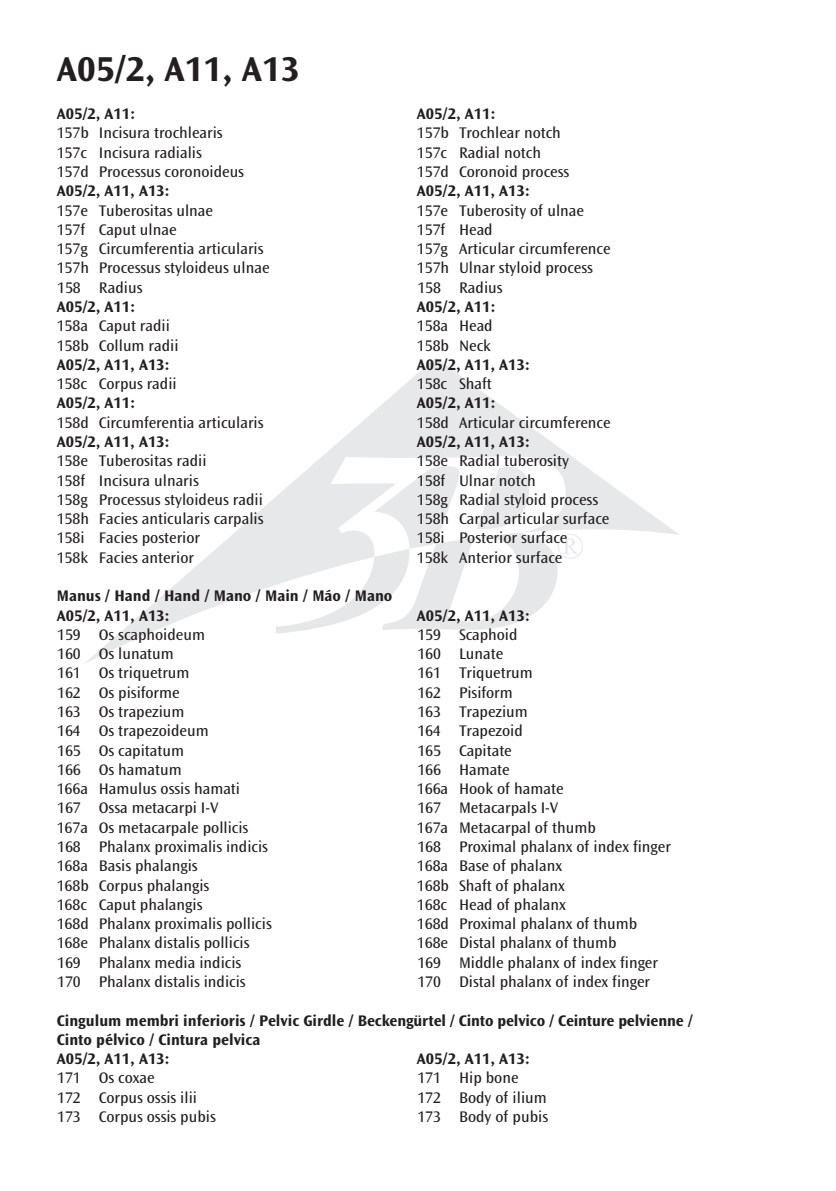
<style>
.page{position:relative;width:836px;height:1191px;background:#fff}
.page>*{position:absolute;margin:0;border:0;box-sizing:border-box;transform-origin:0 0}
.t1{font:36.2px "Perpetua";color:#e6e7e9}
.t2{font:700 36px "Ocean Sans";color:#231f20}
.t3{font:16px/19.2px "Ocean Sans";color:#231f20}
.t4{font:700 16px/19.2px "Ocean Sans";color:#231f20}
</style>
<div class="page">
<svg style="left:84px;top:358px;width:595px;height:306px"></svg>
<svg style="left:276px;top:456px;width:289px;height:177px"></svg>
<h2 class="t2" style="left:57px;top:49px;width:244px">A05/2, A11, A13</h2>
<p class="t4" style="left:57px;top:104px;width:80px">A05/2, A11:</p>
<p class="t3" style="left:57px;top:124px;width:189px">157b Incisura trochlearis<br>157c Incisura radialis<br>157d Processus coronoideus</p>
<p class="t4" style="left:57px;top:181px;width:114px">A05/2, A11, A13:</p>
<p class="t3" style="left:57px;top:201px;width:214px">157e Tuberositas ulnae<br>157f Caput ulnae<br>157g Circumferentia articularis<br>157h Processus styloideus ulnae<br>158 Radius</p>
<p class="t4" style="left:57px;top:297px;width:80px">A05/2, A11:</p>
<p class="t3" style="left:57px;top:316px;width:123px">158a Caput radii<br>158b Collum radii</p>
<p class="t4" style="left:57px;top:355px;width:114px">A05/2, A11, A13:</p>
<p class="t3" style="left:57px;top:374px;width:121px">158c Corpus radii</p>
<p class="t4" style="left:57px;top:394px;width:80px">A05/2, A11:</p>
<p class="t3" style="left:57px;top:413px;width:208px">158d Circumferentia articularis</p>
<p class="t4" style="left:57px;top:432px;width:114px">A05/2, A11, A13:</p>
<p class="t3" style="left:57px;top:451px;width:208px">158e Tuberositas radii<br>158f Incisura ulnaris<br>158g Processus styloideus radii<br>158h Facies anticularis carpalis<br>158i Facies posterior<br>158k Facies anterior</p>
<p class="t4" style="left:416px;top:104px;width:80px">A05/2, A11:</p>
<p class="t3" style="left:416px;top:124px;width:154px">157b Trochlear notch<br>157c Radial notch<br>157d Coronoid process</p>
<p class="t4" style="left:416px;top:181px;width:114px">A05/2, A11, A13:</p>
<p class="t3" style="left:416px;top:201px;width:195px">157e Tuberosity of ulnae<br>157f Head<br>157g Articular circumference<br>157h Ulnar styloid process<br>158 Radius</p>
<p class="t4" style="left:416px;top:297px;width:80px">A05/2, A11:</p>
<p class="t3" style="left:416px;top:316px;width:77px">158a Head<br>158b Neck</p>
<p class="t4" style="left:416px;top:355px;width:114px">A05/2, A11, A13:</p>
<p class="t3" style="left:416px;top:374px;width:76px">158c Shaft</p>
<p class="t4" style="left:416px;top:394px;width:80px">A05/2, A11:</p>
<p class="t3" style="left:416px;top:413px;width:195px">158d Articular circumference</p>
<p class="t4" style="left:416px;top:432px;width:114px">A05/2, A11, A13:</p>
<p class="t3" style="left:416px;top:451px;width:194px">158e Radial tuberosity<br>158f Ulnar notch<br>158g Radial styloid process<br>158h Carpal articular surface<br>158i Posterior surface<br>158k Anterior surface</p>
<h1 class="t1" style="left:556px;top:529px;width:29px">®</h1>
<p class="t4" style="left:57px;top:586px;width:337px">Manus / Hand / Hand / Mano / Main / Máo / Mano<br>A05/2, A11, A13:</p>
<p class="t3" style="left:57px;top:625px;width:216px">159 Os scaphoideum<br>160 Os lunatum<br>161 Os triquetrum<br>162 Os pisiforme<br>163 Os trapezium<br>164 Os trapezoideum<br>165 Os capitatum<br>166 Os hamatum<br>166a Hamulus ossis hamati<br>167 Ossa metacarpi I-V<br>167a Os metacarpale pollicis<br>168 Phalanx proximalis indicis<br>168a Basis phalangis<br>168b Corpus phalangis<br>168c Caput phalangis<br>168d Phalanx proximalis pollicis<br>168e Phalanx distalis pollicis<br>169 Phalanx media indicis<br>170 Phalanx distalis indicis</p>
<p class="t4" style="left:416px;top:606px;width:114px">A05/2, A11, A13:</p>
<p class="t3" style="left:416px;top:625px;width:255px">159 Scaphoid<br>160 Lunate<br>161 Triquetrum<br>162 Pisiform<br>163 Trapezium<br>164 Trapezoid<br>165 Capitate<br>166 Hamate<br>166a Hook of hamate<br>167 Metacarpals I-V<br>167a Metacarpal of thumb<br>168 Proximal phalanx of index finger<br>168a Base of phalanx<br>168b Shaft of phalanx<br>168c Head of phalanx<br>168d Proximal phalanx of thumb<br>168e Distal phalanx of thumb<br>169 Middle phalanx of index finger<br>170 Distal phalanx of index finger</p>
<p class="t4" style="left:57px;top:1011px;width:637px">Cingulum membri inferioris / Pelvic Girdle / Beckengürtel / Cinto pelvico / Ceinture pelvienne /<br>Cinto pélvico / Cintura pelvica</p>
<p class="t4" style="left:57px;top:1049px;width:114px">A05/2, A11, A13:</p>
<p class="t3" style="left:57px;top:1068px;width:160px">171 Os coxae<br>172 Corpus ossis ilii<br>173 Corpus ossis pubis</p>
<p class="t4" style="left:416px;top:1049px;width:114px">A05/2, A11, A13:</p>
<p class="t3" style="left:417px;top:1068px;width:132px">171 Hip bone<br>172 Body of ilium<br>173 Body of pubis</p>
</div>
